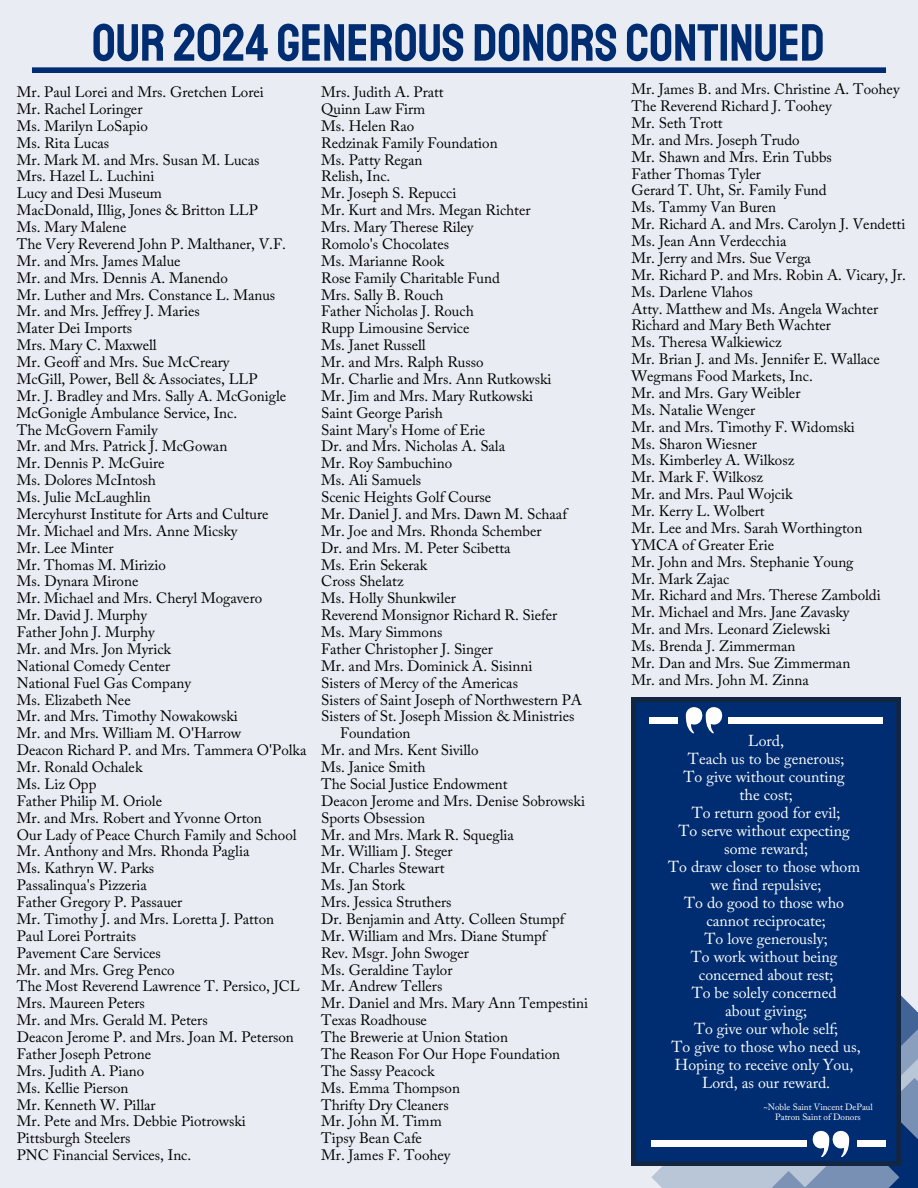
<style>
.page{position:relative;width:918px;height:1188px;background:#e9edf3}
.page>*{position:absolute;margin:0;border:0;box-sizing:border-box;transform-origin:0 0}
.t1{font:52.5px "Staatliches";color:#002d72}
.t2{font:15.75px/18px "Adobe Caslon Pro";color:#fefefe;text-align:center}
.t3{font:15px/16.8px "Adobe Caslon Pro";color:#000}
.t4{font:9.15px "Adobe Caslon Pro";color:#fff}
</style>
<div class="page">
<div style="left:632px;top:698px;width:268px;height:468px;background:#002d72"></div>
<svg style="left:651px;top:993px;width:267px;height:195px;background:#204681"></svg>
<div style="left:728px;top:717px;width:155px;height:6px;background:#fefefe"></div>
<div style="left:650px;top:717px;width:28px;height:6px;background:#fefefe"></div>
<svg style="left:686px;top:707px;width:41px;height:26px"></svg>
<div style="left:32px;top:67px;width:854px;height:6px;background:#002d72"></div>
<h2 class="t1" style="left:92px;top:11px;width:734px">OUR 2024 GENEROUS DONORS CONTINUED</h2>
<p class="t3" style="left:17px;top:85px;width:291px">Mr. Paul Lorei and Mrs. Gretchen Lorei<br>Mr. Rachel Loringer<br>Ms. Marilyn LoSapio<br>Ms. Rita Lucas<br>Mr. Mark M. and Mrs. Susan M. Lucas<br>Mrs. Hazel L. Luchini<br>Lucy and Desi Museum<br>MacDonald, Illig, Jones &amp; Britton LLP<br>Ms. Mary Malene<br>The Very Reverend John P. Malthaner, V.F.<br>Mr. and Mrs. James Malue<br>Mr. and Mrs. Dennis A. Manendo<br>Mr. Luther and Mrs. Constance L. Manus<br>Mr. and Mrs. Jeffrey J. Maries<br>Mater Dei Imports<br>Mrs. Mary C. Maxwell<br>Mr. Geoff and Mrs. Sue McCreary<br>McGill, Power, Bell &amp; Associates, LLP<br>Mr. J. Bradley and Mrs. Sally A. McGonigle<br>McGonigle Ambulance Service, Inc.<br>The McGovern Family<br>Mr. and Mrs. Patrick J. McGowan<br>Mr. Dennis P. McGuire<br>Ms. Dolores McIntosh<br>Ms. Julie McLaughlin<br>Mercyhurst Institute for Arts and Culture<br>Mr. Michael and Mrs. Anne Micsky<br>Mr. Lee Minter<br>Mr. Thomas M. Mirizio<br>Ms. Dynara Mirone<br>Mr. Michael and Mrs. Cheryl Mogavero<br>Mr. David J. Murphy<br>Father John J. Murphy<br>Mr. and Mrs. Jon Myrick<br>National Comedy Center<br>National Fuel Gas Company<br>Ms. Elizabeth Nee<br>Mr. and Mrs. Timothy Nowakowski<br>Mr. and Mrs. William M. O'Harrow<br>Deacon Richard P. and Mrs. Tammera O'Polka<br>Mr. Ronald Ochalek<br>Ms. Liz Opp<br>Father Philip M. Oriole<br>Mr. and Mrs. Robert and Yvonne Orton<br>Our Lady of Peace Church Family and School<br>Mr. Anthony and Mrs. Rhonda Paglia<br>Ms. Kathryn W. Parks<br>Passalinqua's Pizzeria<br>Father Gregory P. Passauer<br>Mr. Timothy J. and Mrs. Loretta J. Patton<br>Paul Lorei Portraits<br>Pavement Care Services<br>Mr. and Mrs. Greg Penco<br>The Most Reverend Lawrence T. Persico, JCL<br>Mrs. Maureen Peters<br>Mr. and Mrs. Gerald M. Peters<br>Deacon Jerome P. and Mrs. Joan M. Peterson<br>Father Joseph Petrone<br>Mrs. Judith A. Piano<br>Ms. Kellie Pierson<br>Mr. Kenneth W. Pillar<br>Mr. Pete and Mrs. Debbie Piotrowski<br>Pittsburgh Steelers<br>PNC Financial Services, Inc.</p>
<h2 class="t3" style="left:632px;top:82px;width:276px">Mr. James B. and Mrs. Christine A. Toohey<br>The Reverend Richard J. Toohey<br>Mr. Seth Trott<br>Mr. and Mrs. Joseph Trudo<br>Mr. Shawn and Mrs. Erin Tubbs<br>Father Thomas Tyler<br>Gerard T. Uht, Sr. Family Fund<br>Ms. Tammy Van Buren<br>Mr. Richard A. and Mrs. Carolyn J. Vendetti<br>Ms. Jean Ann Verdecchia<br>Mr. Jerry and Mrs. Sue Verga<br>Mr. Richard P. and Mrs. Robin A. Vicary, Jr.<br>Ms. Darlene Vlahos<br>Atty. Matthew and Ms. Angela Wachter<br>Richard and Mary Beth Wachter<br>Ms. Theresa Walkiewicz<br>Mr. Brian J. and Ms. Jennifer E. Wallace<br>Wegmans Food Markets, Inc.<br>Mr. and Mrs. Gary Weibler<br>Ms. Natalie Wenger<br>Mr. and Mrs. Timothy F. Widomski<br>Ms. Sharon Wiesner<br>Ms. Kimberley A. Wilkosz<br>Mr. Mark F. Wilkosz<br>Mr. and Mrs. Paul Wojcik<br>Mr. Kerry L. Wolbert<br>Mr. Lee and Mrs. Sarah Worthington<br>YMCA of Greater Erie<br>Mr. John and Mrs. Stephanie Young<br>Mr. Mark Zajac<br>Mr. Richard and Mrs. Therese Zamboldi<br>Mr. Michael and Mrs. Jane Zavasky<br>Mr. and Mrs. Leonard Zielewski<br>Ms. Brenda J. Zimmerman<br>Mr. Dan and Mrs. Sue Zimmerman<br>Mr. and Mrs. John M. Zinna</h2>
<h1 class="t3" style="left:321px;top:85px;width:124px">Mrs. Judith A. Pratt</h1>
<h1 class="t3" style="left:321px;top:102px;width:105px">Quinn Law Firm</h1>
<h1 class="t3" style="left:321px;top:119px;width:94px">Ms. Helen Rao</h1>
<h1 class="t3" style="left:321px;top:136px;width:178px">Redzinak Family Foundation</h1>
<h1 class="t3" style="left:321px;top:153px;width:103px">Ms. Patty Regan</h1>
<h1 class="t3" style="left:321px;top:170px;width:71px">Relish, Inc.</h1>
<h1 class="t3" style="left:321px;top:186px;width:137px">Mr. Joseph S. Repucci</h1>
<h1 class="t3" style="left:321px;top:203px;width:211px">Mr. Kurt and Mrs. Megan Richter</h1>
<h1 class="t3" style="left:321px;top:220px;width:154px">Mrs. Mary Therese Riley</h1>
<h1 class="t3" style="left:321px;top:237px;width:129px">Romolo's Chocolates</h1>
<h1 class="t3" style="left:321px;top:254px;width:125px">Ms. Marianne Rook</h1>
<h1 class="t3" style="left:321px;top:271px;width:180px">Rose Family Charitable Fund</h1>
<h1 class="t3" style="left:321px;top:288px;width:124px">Mrs. Sally B. Rouch</h1>
<h1 class="t3" style="left:321px;top:305px;width:154px">Father Nicholas J. Rouch</h1>
<h1 class="t3" style="left:321px;top:321px;width:150px">Rupp Limousine Service</h1>
<h1 class="t3" style="left:321px;top:338px;width:106px">Ms. Janet Russell</h1>
<h1 class="t3" style="left:321px;top:355px;width:164px">Mr. and Mrs. Ralph Russo</h1>
<h1 class="t3" style="left:321px;top:372px;width:232px">Mr. Charlie and Mrs. Ann Rutkowski</h1>
<h1 class="t3" style="left:321px;top:389px;width:214px">Mr. Jim and Mrs. Mary Rutkowski</h1>
<h1 class="t3" style="left:321px;top:406px;width:123px">Saint George Parish</h1>
<h1 class="t3" style="left:321px;top:423px;width:166px">Saint Mary's Home of Erie</h1>
<h1 class="t3" style="left:321px;top:440px;width:185px">Dr. and Mrs. Nicholas A. Sala</h1>
<h1 class="t3" style="left:321px;top:456px;width:132px">Mr. Roy Sambuchino</h1>
<h1 class="t3" style="left:321px;top:473px;width:102px">Ms. Ali Samuels</h1>
<h1 class="t3" style="left:321px;top:490px;width:171px">Scenic Heights Golf Course</h1>
<h1 class="t3" style="left:321px;top:507px;width:247px">Mr. Daniel J. and Mrs. Dawn M. Schaaf</h1>
<h1 class="t3" style="left:321px;top:524px;width:222px">Mr. Joe and Mrs. Rhonda Schember</h1>
<h1 class="t3" style="left:321px;top:541px;width:191px">Dr. and Mrs. M. Peter Scibetta</h1>
<h1 class="t3" style="left:321px;top:558px;width:108px">Ms. Erin Sekerak</h1>
<h1 class="t3" style="left:321px;top:575px;width:84px">Cross Shelatz</h1>
<h1 class="t3" style="left:321px;top:591px;width:136px">Ms. Holly Shunkwiler</h1>
<h1 class="t3" style="left:321px;top:608px;width:238px">Reverend Monsignor Richard R. Siefer</h1>
<h1 class="t3" style="left:321px;top:625px;width:123px">Ms. Mary Simmons</h1>
<h1 class="t3" style="left:321px;top:642px;width:173px">Father Christopher J. Singer</h1>
<h1 class="t3" style="left:321px;top:659px;width:213px">Mr. and Mrs. Dominick A. Sisinni</h1>
<h1 class="t3" style="left:321px;top:676px;width:198px">Sisters of Mercy of the Americas</h1>
<h1 class="t3" style="left:321px;top:693px;width:262px">Sisters of Saint Joseph of Northwestern PA</h1>
<h1 class="t3" style="left:321px;top:710px;width:255px">Sisters of St. Joseph Mission &amp; Ministries</h1>
<h1 class="t3" style="left:340px;top:726px;width:72px">Foundation</h1>
<h1 class="t3" style="left:321px;top:743px;width:159px">Mr. and Mrs. Kent Sivillo</h1>
<h1 class="t3" style="left:321px;top:760px;width:106px">Ms. Janice Smith</h1>
<h1 class="t3" style="left:321px;top:777px;width:188px">The Social Justice Endowment</h1>
<h1 class="t3" style="left:321px;top:794px;width:265px">Deacon Jerome and Mrs. Denise Sobrowski</h1>
<h1 class="t3" style="left:321px;top:811px;width:105px">Sports Obsession</h1>
<h1 class="t3" style="left:321px;top:828px;width:194px">Mr. and Mrs. Mark R. Squeglia</h1>
<h1 class="t3" style="left:321px;top:845px;width:133px">Mr. William J. Steger</h1>
<h1 class="t3" style="left:321px;top:861px;width:125px">Mr. Charles Stewart</h1>
<h1 class="t3" style="left:321px;top:878px;width:85px">Ms. Jan Stork</h1>
<h1 class="t3" style="left:321px;top:895px;width:132px">Mrs. Jessica Struthers</h1>
<h1 class="t3" style="left:321px;top:912px;width:245px">Dr. Benjamin and Atty. Colleen Stumpf</h1>
<h1 class="t3" style="left:321px;top:929px;width:227px">Mr. William and Mrs. Diane Stumpf</h1>
<h1 class="t3" style="left:321px;top:946px;width:149px">Rev. Msgr. John Swoger</h1>
<h1 class="t3" style="left:321px;top:963px;width:133px">Ms. Geraldine Taylor</h1>
<h1 class="t3" style="left:321px;top:980px;width:123px">Mr. Andrew Tellers</h1>
<h1 class="t3" style="left:321px;top:996px;width:268px">Mr. Daniel and Mrs. Mary Ann Tempestini</h1>
<h1 class="t3" style="left:321px;top:1013px;width:107px">Texas Roadhouse</h1>
<h1 class="t3" style="left:321px;top:1030px;width:188px">The Brewerie at Union Station</h1>
<h1 class="t3" style="left:321px;top:1047px;width:240px">The Reason For Our Hope Foundation</h1>
<h1 class="t3" style="left:321px;top:1064px;width:115px">The Sassy Peacock</h1>
<h1 class="t3" style="left:321px;top:1081px;width:140px">Ms. Emma Thompson</h1>
<h1 class="t3" style="left:321px;top:1098px;width:129px">Thrifty Dry Cleaners</h1>
<h1 class="t3" style="left:321px;top:1115px;width:122px">Mr. John M. Timm</h1>
<h1 class="t3" style="left:321px;top:1131px;width:102px">Tipsy Bean Cafe</h1>
<h1 class="t3" style="left:321px;top:1148px;width:131px">Mr. James F. Toohey</h1>
<p class="t2" style="left:668px;top:733px;width:194px">Lord,<br>Teach us to be generous;<br>To give without counting<br>the cost;<br>To return good for evil;<br>To serve without expecting some reward;<br>To draw closer to those whom we find repulsive;<br>To do good to those who cannot reciprocate;<br>To love generously;<br>To work without being concerned about rest;<br>To be solely concerned<br>about giving;<br>To give our whole self;<br>To give to those who need us,<br>Hoping to receive only You,<br>Lord, as our reward.</p>
<h2 class="t4" style="left:763px;top:1103px;width:111px">~Noble Saint Vincent DePaul</h2>
<h2 class="t4" style="left:775px;top:1114px;width:87px">Patron Saint of Donors</h2>
</div>
